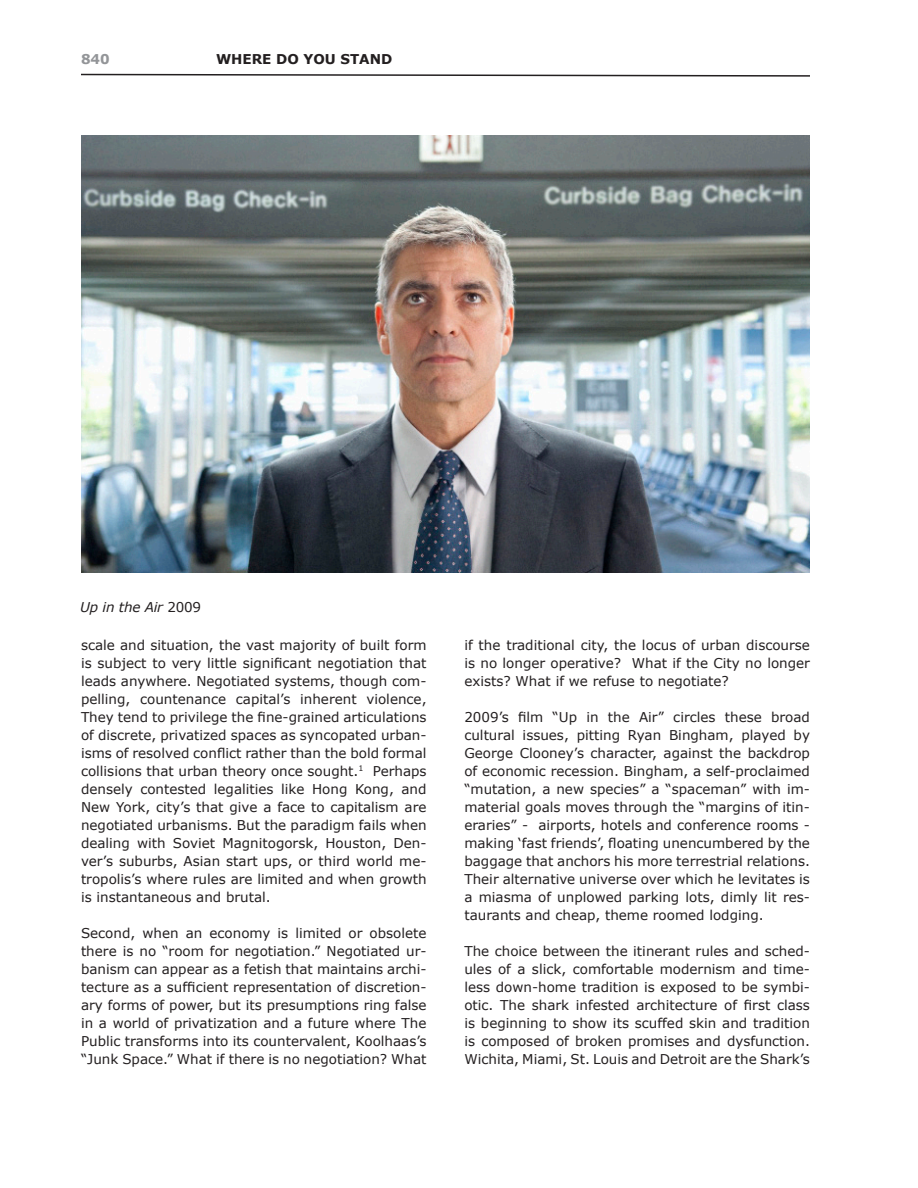
<style>
.page{position:relative;width:918px;height:1188px;background:#fff}
.page>*{position:absolute;margin:0;border:0;box-sizing:border-box;transform-origin:0 0}
.t1{font:13.5px/18px "Verdana";color:#231f20;text-align:justify}
.t2{font:700 13.5px "Verdana";color:#231f20}
.t3{font:italic 13.5px "Verdana";letter-spacing:-.015em;color:#231f20}
.t4{font:700 13.5px "Verdana";color:#939598}
.s1{font-style:normal}
</style>
<div class="page">
<svg style="left:81px;top:73px;width:729px;height:4px"></svg>
<img style="left:81px;top:135px;width:728px;height:438px">
<p class="t4" style="left:81px;top:51px;width:30px">840</p>
<p class="t2" style="left:216px;top:51px;width:178px">WHERE DO YOU STAND</p>
<p class="t3" style="left:80px;top:598px;width:123px">Up in the Air <span class="s1">2009</span></p>
<p class="t1" style="left:81px;top:635px;width:347px">scale and situation, the vast majority of built form is subject to very little significant negotiation that leads anywhere. Negotiated systems, though com&shy;pelling, countenance capital’s inherent violence, They tend to privilege the fine-grained articulations of discrete, privatized spaces as syncopated urban&shy;isms of resolved conflict rather than the bold formal collisions that urban theory once sought.<sup>1</sup> Perhaps densely contested legalities like Hong Kong, and New York, city’s that give a face to capitalism are negotiated urbanisms. But the paradigm fails when dealing with Soviet Magnitogorsk, Houston, Den&shy;ver’s suburbs, Asian start ups, or third world me&shy;tropolis’s where rules are limited and when growth is instantaneous and brutal.</p>
<p class="t1" style="left:81px;top:923px;width:347px">Second, when an economy is limited or obsolete there is no “room for negotiation.” Negotiated ur&shy;banism can appear as a fetish that maintains archi&shy;tecture as a sufficient representation of discretion&shy;ary forms of power, but its presumptions ring false in a world of privatization and a future where The Public transforms into its countervalent, Koolhaas’s “Junk Space.” What if there is no negotiation? What</p>
<p class="t1" style="left:464px;top:635px;width:347px">if the traditional city, the locus of urban discourse is no longer operative? What if the City no longer exists? What if we refuse to negotiate?</p>
<p class="t1" style="left:464px;top:707px;width:347px">2009’s film “Up in the Air” circles these broad cultural issues, pitting Ryan Bingham, played by George Clooney’s character, against the backdrop of economic recession. Bingham, a self-proclaimed “mutation, a new species” a “spaceman” with im&shy;material goals moves through the “margins of itin&shy;eraries” - airports, hotels and conference rooms - making ‘fast friends’, floating unencumbered by the baggage that anchors his more terrestrial relations.<br>Their alternative universe over which he levitates is a miasma of unplowed parking lots, dimly lit res&shy;taurants and cheap, theme roomed lodging.</p>
<p class="t1" style="left:464px;top:941px;width:347px">The choice between the itinerant rules and sched&shy;ules of a slick, comfortable modernism and time&shy;less down-home tradition is exposed to be symbi&shy;otic. The shark infested architecture of first class is beginning to show its scuffed skin and tradition is composed of broken promises and dysfunction.<br>Wichita, Miami, St. Louis and Detroit are the Shark’s</p>
</div>
